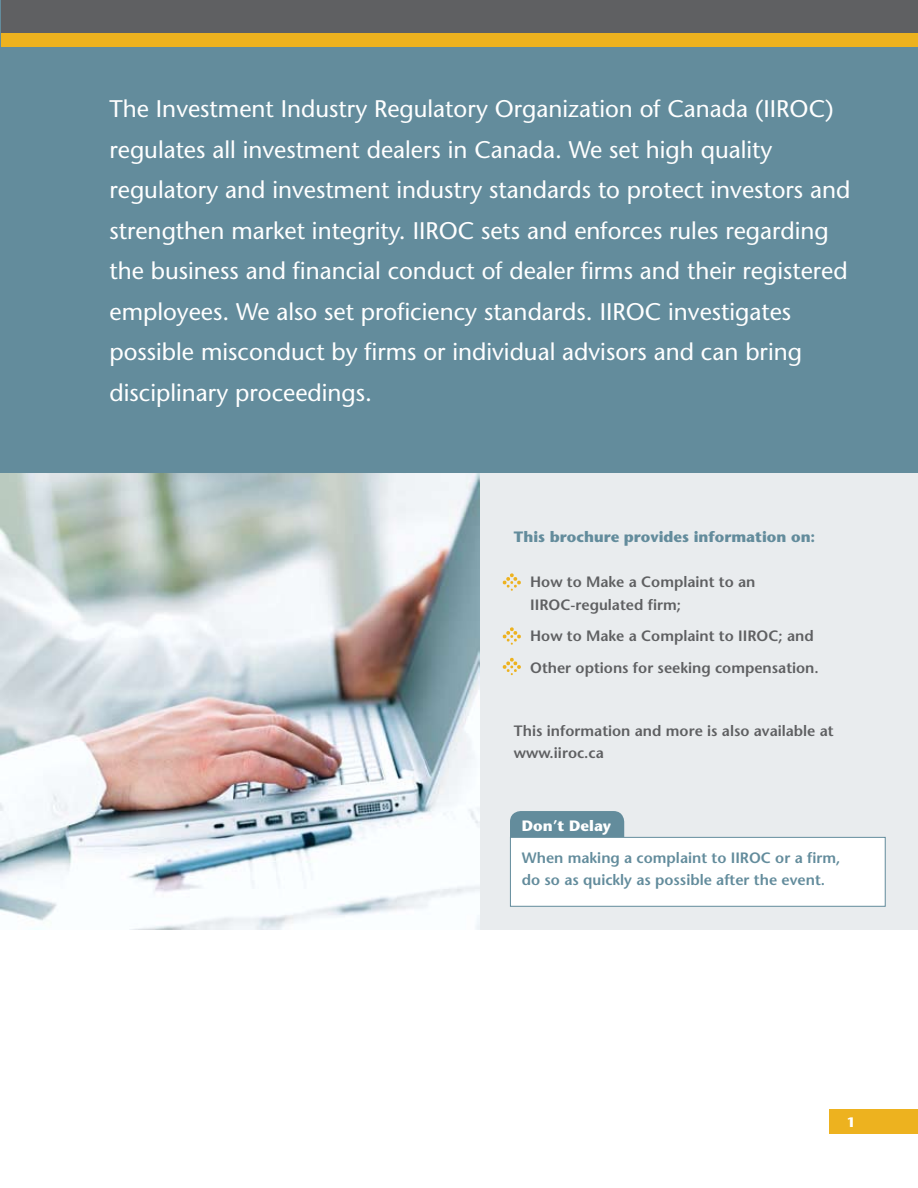
<style>
.page{position:relative;width:918px;height:1188px;background:#fff}
.page>*{position:absolute;margin:0;border:0;box-sizing:border-box;transform-origin:0 0}
.t1{font:24px/40.5px "Stone Sans";color:#fff}
.t2{font:600 15px/22.5px "Stone Sans";color:#5f6062}
.t3{font:600 15px/22.5px "Stone Sans";color:#638c9c}
.t4{font:700 15px "Stone Sans";color:#638c9c}
.t5{font:700 15px "Stone Sans";color:#fff}
.t6{font:700 13.5px "Stone Sans";color:#fff}
</style>
<div class="page">
<div style="left:0;top:465px;width:918px;height:464px;background:#e9ecee"></div>
<img style="left:0;top:472px;width:480px;height:457px">
<div style="left:830px;top:1109px;width:88px;height:25px;background:#edb21f"></div>
<div style="left:0;top:0;width:918px;height:472px;background:#638c9c"></div>
<div style="left:1px;top:27px;width:917px;height:19px;background:#edb21f"></div>
<div style="left:1px;top:0;width:917px;height:33px;background:#5f6062"></div>
<svg style="left:502px;top:573px;width:19px;height:18px"></svg>
<svg style="left:502px;top:627px;width:19px;height:18px"></svg>
<svg style="left:502px;top:658px;width:19px;height:17px"></svg>
<div style="left:510px;top:811px;width:114px;height:44px;background:#638c9c;border-radius:11px"></div>
<div style="left:510px;top:837px;width:375px;height:69px;background:#fff"></div>
<div style="left:510px;top:837px;width:376px;height:70px;border:1px solid #638c9c"></div>
<p class="t1" style="left:110px;top:88px;width:742px">The Investment Industry Regulatory Organization of Canada (IIROC) regulates all investment dealers in Canada. We set high quality regulatory and investment industry standards to protect investors and strengthen market integrity. IIROC sets and enforces rules regarding the business and financial conduct of dealer firms and their registered employees. We also set proficiency standards. IIROC investigates possible misconduct by firms or individual advisors and can bring disciplinary proceedings.</p>
<p class="t4" style="left:514px;top:528px;width:303px">This brochure provides information on:</p>
<p class="t2" style="left:530px;top:571px;width:227px">How to Make a Complaint to an<br>IIROC-regulated firm;</p>
<p class="t2" style="left:530px;top:620px;width:290px;line-height:31.5px">How to Make a Complaint to IIROC; and<br>Other options for seeking compensation.</p>
<p class="t2" style="left:514px;top:719px;width:321px">This information and more is also available at www.iiroc.ca</p>
<p class="t5" style="left:522px;top:817px;width:91px">Don’t Delay</p>
<p class="t3" style="left:522px;top:846px;width:320px">When making a complaint to IIROC or a firm, do so as quickly as possible after the event.</p>
<p class="t6" style="left:847px;top:1114px;width:10px">1</p>
</div>
